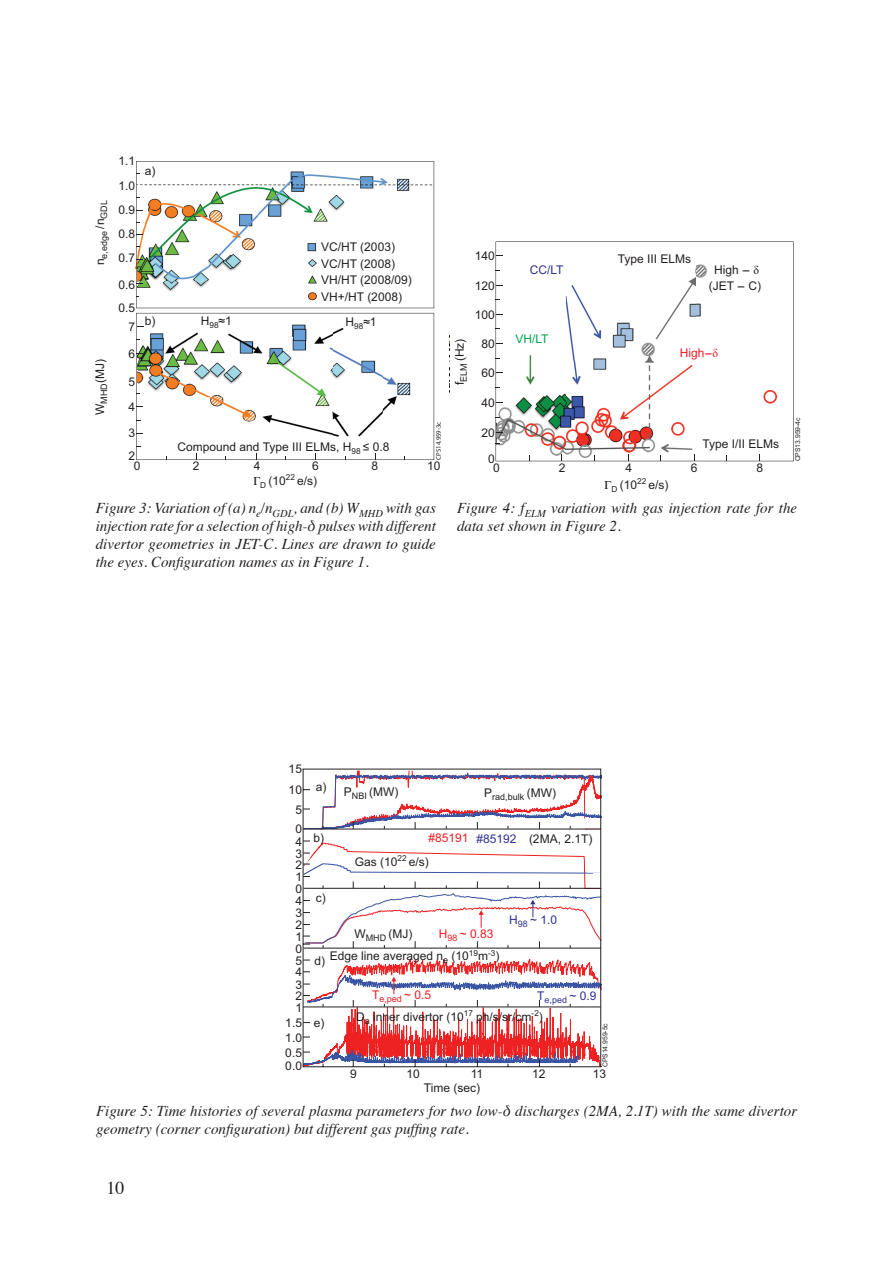
<style>
.page{position:relative;width:893px;height:1263px;background:#fff}
.page>*{position:absolute;margin:0;border:0;box-sizing:border-box;transform-origin:0 0}
.t1{font:18px "Times";color:#231f20}
.t2{font:italic 15px/18px "Times";color:#231f20}
.t3{font:12px/11.9px "Arial";color:#231f20;text-align:justify}
.t4{font:12px "Arial";color:#ee1d23}
.t5{font:12px "Arial";color:#2e3092}
.t6{font:12px "Arial";color:#00a54f}
.t7{font:9px "Arial";letter-spacing:-.005em;color:#231f20}
.t8{font:6.75px "Arial";color:#231f20}
.t9{font:6.75px "Myriad Pro";color:#231f20}
.s1{font-family:"Times New Roman"}
.s2{color:#ee1d23}
.s3{color:#2e3092}
</style>
<div class="page">
<svg style="left:134px;top:161px;width:300px;height:299px"></svg>
<svg style="left:496px;top:241px;width:298px;height:198px"></svg>
<svg style="left:495px;top:241px;width:19px;height:184px"></svg>
<svg style="left:302px;top:768px;width:300px;height:299px"></svg>
<svg style="left:495px;top:439px;width:299px;height:23px"></svg>
<p class="t7" style="left:98px;top:265px;width:67px;rotate:-90deg"><sup>n</sup>e,edge <sup>/n</sup>GDL</p>
<p class="t3" style="left:94px;top:415px;width:57px;rotate:-90deg">W<sub>MHD</sub>(MJ)</p>
<p class="t3" style="left:118px;top:155px;width:18px">1.1</p>
<p class="t3" style="left:118px;top:180px;width:18px">1.0</p>
<p class="t3" style="left:145px;top:165px;width:12px">a)</p>
<p class="t3" style="left:118px;top:198px;width:18px;line-height:24px">0.9<br>0.8<br>0.7</p>
<p class="t3" style="left:118px;top:273px;width:18px;line-height:22.8px">0.6<br>0.5</p>
<p class="t3" style="left:128px;top:321px;width:8px">7</p>
<p class="t3" style="left:128px;top:348px;width:8px">6</p>
<p class="t3" style="left:128px;top:369px;width:8px;line-height:25.2px">5<br>4</p>
<p class="t3" style="left:128px;top:427px;width:8px">3</p>
<p class="t3" style="left:321px;top:239px;width:92px;line-height:16.4px;text-align:left">VC/HT (2003)<br>VC/HT (2008)<br>VH/HT (2008/09)<br>VH+/HT (2008)</p>
<p class="t3" style="left:145px;top:315px;width:12px">b)</p>
<p class="t3" style="left:201px;top:315px;width:33px">H<sub>98</sub>≈1</p>
<p class="t3" style="left:345px;top:316px;width:33px">H<sub>98</sub>≈1</p>
<p class="t9" style="left:434px;top:460px;width:40px;rotate:-90deg">CPS14.959-3c</p>
<p class="t3" style="left:178px;top:441px;width:213px">Compound and Type III ELMs, H<sub>98</sub> ≤ 0.8</p>
<p class="t3" style="left:128px;top:450px;width:8px">2</p>
<p class="t3" style="left:134px;top:460px;width:8px">0</p>
<p class="t3" style="left:254px;top:460px;width:8px">4</p>
<p class="t3" style="left:193px;top:460px;width:8px">2</p>
<p class="t3" style="left:312px;top:460px;width:8px">6</p>
<p class="t3" style="left:371px;top:460px;width:8px">8</p>
<p class="t3" style="left:427px;top:460px;width:15px">10</p>
<p class="t3" style="left:260px;top:475px;width:59px"><sub>D</sub> (10<sup>22</sup> e/s)</p>
<p class="t3" style="left:454px;top:385px;width:48px;rotate:-90deg">f<sub>ELM</sub> (Hz)</p>
<p class="t3" style="left:475px;top:250px;width:22px">140</p>
<p class="t3" style="left:475px;top:280px;width:22px">120</p>
<p class="t3" style="left:475px;top:309px;width:22px">100</p>
<p class="t3" style="left:481px;top:338px;width:15px">80</p>
<p class="t3" style="left:481px;top:367px;width:15px">60</p>
<p class="t5" style="left:530px;top:262px;width:35px">CC/LT</p>
<p class="t6" style="left:515px;top:331px;width:35px">VH/LT</p>
<p class="t3" style="left:618px;top:253px;width:75px">Type III ELMs</p>
<p class="t3" style="left:709px;top:263px;width:54px;line-height:15.3px;text-align:center">High - <span class="s1">δ </span>(JET - C)</p>
<p class="t4" style="left:680px;top:345px;width:40px">High-<span class="s1">δ</span></p>
<p class="t3" style="left:481px;top:397px;width:15px">40</p>
<p class="t3" style="left:481px;top:419px;width:15px;line-height:26.2px;text-align:center">20<br>0</p>
<p class="t3" style="left:702px;top:438px;width:78px">Type I/II ELMs</p>
<p class="t3" style="left:493px;top:462px;width:8px">0</p>
<p class="t3" style="left:559px;top:462px;width:8px">2</p>
<p class="t3" style="left:625px;top:462px;width:8px">4</p>
<p class="t3" style="left:691px;top:462px;width:8px">6</p>
<p class="t3" style="left:756px;top:462px;width:8px">8</p>
<p class="t3" style="left:611px;top:479px;width:59px"><sub>D</sub> (10<sup>22</sup> e/s)</p>
<p class="t8" style="left:793px;top:461px;width:45px;rotate:-90deg">CPS13.959-4c</p>
<p class="t2" style="left:96px;top:498px;width:342px;text-align:justify">Figure 3: Variation of (a) n<sub>e</sub>/n<sub>GDL</sub>, and (b) W<sub>MHD</sub> with gas injection rate for a selection of high-δ pulses with different divertor geometries in JET-C. Lines are drawn to guide the eyes. Configuration names as in Figure 1.</p>
<p class="t2" style="left:457px;top:498px;width:342px">Figure 4: f<sub>ELM</sub> variation with gas injection rate for the data set shown in Figure 2.</p>
<p class="t3" style="left:289px;top:763px;width:15px">15</p>
<p class="t3" style="left:289px;top:780px;width:15px;line-height:19.2px;text-align:center">10<br>5<br>0</p>
<p class="t3" style="left:295px;top:836px;width:8px">4<br>3<br>2</p>
<p class="t3" style="left:295px;top:871px;width:8px">1<br>0<br>4<br>3<br>2<br>1<br>0<br>5<br>4<br>3<br>2<br>1</p>
<p class="t3" style="left:285px;top:1015px;width:18px;line-height:14.7px">1.5<br>1.0<br>0.5</p>
<p class="t3" style="left:285px;top:1059px;width:18px">0.0</p>
<p class="t3" style="left:316px;top:781px;width:12px">a)</p>
<p class="t3" style="left:313px;top:832px;width:12px">b)</p>
<p class="t3" style="left:316px;top:892px;width:12px">c)</p>
<p class="t3" style="left:344px;top:786px;width:56px">P<sub>NBI</sub> (MW)</p>
<p class="t7" style="left:484px;top:791px;width:73px"><sup>P</sup>rad,bulk <sup>(MW)</sup></p>
<p class="t3" style="left:428px;top:833px;width:165px"><span class="s2">#85191</span> <span class="s3">#85192</span> (2MA, 2.1T)</p>
<p class="t3" style="left:355px;top:856px;width:76px">Gas (10<sup>22</sup> e/s)</p>
<p class="t3" style="left:354px;top:928px;width:60px">W<sub>MHD</sub> (MJ)</p>
<p class="t4" style="left:439px;top:925px;width:56px">H<sub>98</sub> ~ 0.83</p>
<p class="t5" style="left:509px;top:912px;width:50px">H<sub>98</sub> ~ 1.0</p>
<p class="t3" style="left:330px;top:950px;width:171px">Edge line averaged n<sub>e</sub> (10<sup>19</sup>m<sup>-3</sup>)</p>
<p class="t3" style="left:314px;top:955px;width:12px">d)</p>
<p class="t3" style="left:314px;top:1017px;width:12px">e)</p>
<p class="t4" style="left:372px;top:987px;width:61px">T<sub>e,ped</sub> ~ 0.5</p>
<p class="t5" style="left:537px;top:988px;width:61px">T<sub>e,ped</sub> ~ 0.9</p>
<p class="t3" style="left:356px;top:1011px;width:188px">D<sub>a</sub> inner divertor (10<sup>17</sup> ph/s/sr/cm<sup>-2</sup>)</p>
<p class="t8" style="left:601px;top:1067px;width:45px;rotate:-90deg">CPS14.959-5c</p>
<p class="t3" style="left:350px;top:1067px;width:8px">9</p>
<p class="t3" style="left:407px;top:1068px;width:15px">10</p>
<p class="t3" style="left:471px;top:1067px;width:14px">11</p>
<p class="t3" style="left:532px;top:1067px;width:15px">12</p>
<p class="t3" style="left:593px;top:1067px;width:15px">13</p>
<p class="t3" style="left:424px;top:1082px;width:58px">Time (sec)</p>
<p class="t2" style="left:96px;top:1101px;width:703px">Figure 5: Time histories of several plasma parameters for two low-δ discharges (2MA, 2.1T) with the same divertor geometry (corner configuration) but different gas puffing rate.</p>
<p class="t1" style="left:106px;top:1171px;width:19px">10</p>
</div>
